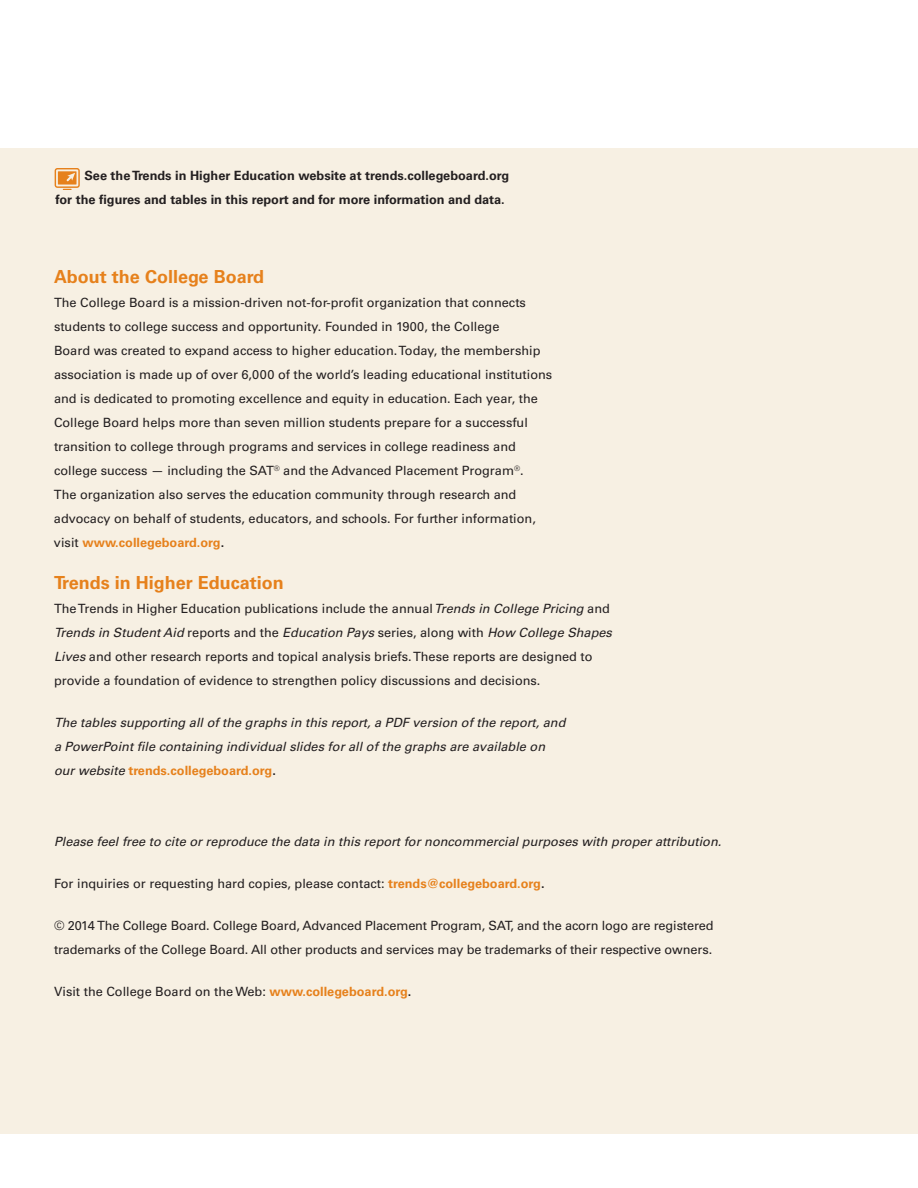
<style>
.page{position:relative;width:918px;height:1188px;background:#fff}
.page>*{position:absolute;margin:0;border:0;box-sizing:border-box;transform-origin:0 0}
.t1{font:700 18px "Univers LT Std";color:#e6811c}
.t2{font:12.75px/24px "Univers LT Std";color:#231f20}
.t3{font:italic 12.75px/24px "Univers LT Std";color:#231f20}
.t4{font:700 12.75px/24px "Univers LT Std";color:#231f20}
.s1{font-weight:700;color:#e6811c}
.s2{font-weight:700}
.s3{font-style:italic}
.s4{font-weight:700;font-style:normal;color:#e6811c}
.s5{font-weight:700;font-style:normal}
</style>
<div class="page">
<div style="left:0;top:148px;width:918px;height:986px;background:#f7f0e3"></div>
<svg style="left:55px;top:168px;width:25px;height:22px"></svg>
<p class="t4" style="left:55px;top:164px;width:455px;text-indent:29px">See the Trends in Higher Education website at trends.collegeboard.org for the figures and tables in this report and for more information and data.</p>
<h2 class="t1" style="left:54px;top:266px;width:212px">About the College Board</h2>
<p class="t2" style="left:54px;top:291px;width:500px">The College Board is a mission-driven not-for-profit organization that connects students to college success and opportunity. Founded in 1900, the College<br>Board was created to expand access to higher education. Today, the membership association is made up of over 6,000 of the world’s leading educational institutions and is dedicated to promoting excellence and equity in education. Each year, the College Board helps more than seven million students prepare for a successful transition to college through programs and services in college readiness and college success — including the SAT<sup>®</sup> and the Advanced Placement Program<sup>®</sup>.<br>The organization also serves the education community through research and advocacy on behalf of students, educators, and schools. For further information, visit <span class="s1">www.collegeboard.org</span><span class="s2">.</span></p>
<h3 class="t1" style="left:54px;top:572px;width:231px">Trends in Higher Education</h3>
<p class="t2" style="left:54px;top:597px;width:560px">The Trends in Higher Education publications include the annual <span class="s3">Trends in College Pricing</span> and <span class="s3">Trends in Student Aid</span> reports and the <span class="s3">Education Pays</span> series, along with <span class="s3">How College Shapes Lives</span> and other research reports and topical analysis briefs. These reports are designed to provide a foundation of evidence to strengthen policy discussions and decisions.</p>
<p class="t3" style="left:54px;top:711px;width:513px">The tables supporting all of the graphs in this report, a PDF version of the report, and a PowerPoint file containing individual slides for all of the graphs are available on our website <span class="s4">trends.collegeboard.org</span><span class="s5">.</span></p>
<p class="t3" style="left:54px;top:830px;width:669px">Please feel free to cite or reproduce the data in this report for noncommercial purposes with proper attribution.</p>
<p class="t2" style="left:54px;top:872px;width:492px">For inquiries or requesting hard copies, please contact: <span class="s1">trends@collegeboard.org</span><span class="s2">.</span></p>
<p class="t2" style="left:54px;top:914px;width:661px">© 2014 The College Board. College Board, Advanced Placement Program, SAT, and the acorn logo are registered trademarks of the College Board. All other products and services may be trademarks of their respective owners.</p>
<p class="t2" style="left:54px;top:980px;width:359px">Visit the College Board on the Web: <span class="s1">www.collegeboard.org</span><span class="s2">.</span></p>
</div>
